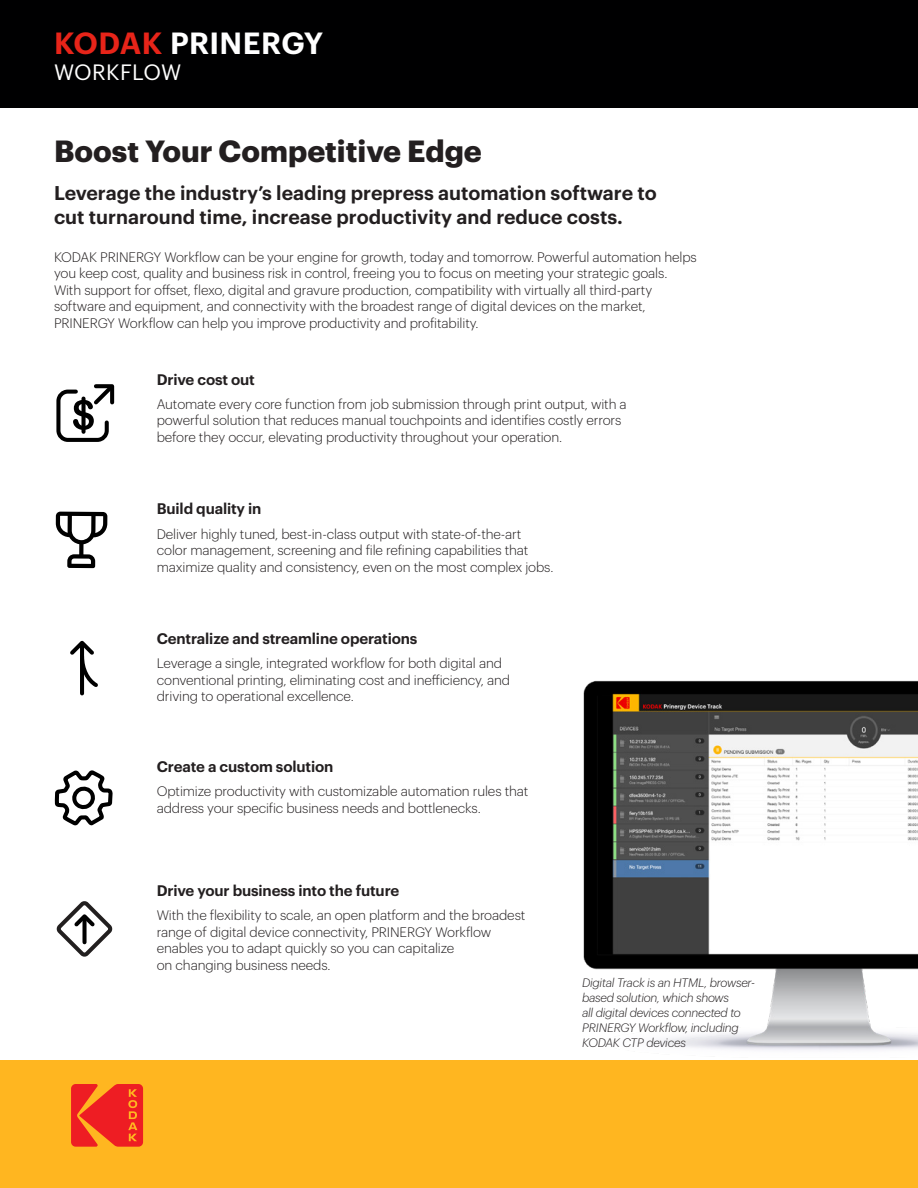
<style>
.page{position:relative;width:918px;height:1188px;background:#fff}
.page>*{position:absolute;margin:0;border:0;box-sizing:border-box;transform-origin:0 0}
.Body_para-9_11_Light{font:700 30px "Graphik";color:#231f20}
.t1{font:600 30px "Graphik";letter-spacing:.01em;color:#fff}
.t2{font:21.75px "Graphik";letter-spacing:.01em;color:#fff}
.Body_para-9_11_Light-2{font:600 19.5px/24px "Graphik";color:#231f20}
.Body_para-9_11_Light-3{font:600 15px "Graphik";letter-spacing:-.01em;color:#231f20}
.Body_para-9_11_Light-4{font:300 13.5px/16.5px "Graphik";letter-spacing:-.01em;color:#231f20}
.Body_para-9_11_Light-5{font:italic 300 12px/15px "Graphik";letter-spacing:-.02em;color:#231f20}
.s1{color:#e72419}
</style>
<div class="page">
<div style="left:0;top:1060px;width:918px;height:128px;background:#ffb620"></div>
<div style="left:1px;top:0;width:917px;height:108px;background:#000001"></div>
<svg style="left:71px;top:1084px;width:72px;height:63px;background:#f13922"></svg>
<img style="left:583px;top:680px;width:335px;height:370px">
<svg style="left:56px;top:384px;width:59px;height:58px"></svg>
<div style="left:81px;top:399px;width:5px;height:33px;background:#000"></div>
<svg style="left:54px;top:770px;width:59px;height:56px"></svg>
<hr style="left:80px;top:644px;width:4px;height:49px;background:#000">
<svg style="left:70px;top:640px;width:28px;height:51px"></svg>
<svg style="left:56px;top:512px;width:51px;height:56px"></svg>
<svg style="left:56px;top:901px;width:57px;height:56px"></svg>
<p class="t1" style="left:54px;top:20px;width:271px"><span class="s1">KODAK</span> PRINERGY</p>
<p class="t2" style="left:54px;top:55px;width:129px">WORKFLOW</p>
<p class="Body_para-9_11_Light" style="left:54px;top:128px;width:429px">Boost Your Competitive Edge</p>
<p class="Body_para-9_11_Light-2" style="left:54px;top:179px;width:604px">Leverage the industry’s leading prepress automation software to cut turnaround time, increase productivity and reduce costs.</p>
<p class="Body_para-9_11_Light-4" style="left:54px;top:248px;width:644px">KODAK PRINERGY Workflow can be your engine for growth, today and tomorrow. Powerful automation helps you keep cost, quality and business risk in control, freeing you to focus on meeting your strategic goals.<br>With support for offset, flexo, digital and gravure production, compatibility with virtually all third-party software and equipment, and connectivity with the broadest range of digital devices on the market, PRINERGY Workflow can help you improve productivity and profitability.</p>
<p class="Body_para-9_11_Light-3" style="left:157px;top:368px;width:100px">Drive cost out</p>
<p class="Body_para-9_11_Light-4" style="left:157px;top:394px;width:471px">Automate every core function from job submission through print output, with a powerful solution that reduces manual touchpoints and identifies costly errors before they occur, elevating productivity throughout your operation.</p>
<p class="Body_para-9_11_Light-3" style="left:157px;top:497px;width:106px">Build quality in</p>
<p class="Body_para-9_11_Light-4" style="left:157px;top:524px;width:398px">Deliver highly tuned, best-in-class output with state-of-the-art color management, screening and file refining capabilities that maximize quality and consistency, even on the most complex jobs.</p>
<p class="Body_para-9_11_Light-3" style="left:157px;top:627px;width:262px">Centralize and streamline operations</p>
<p class="Body_para-9_11_Light-4" style="left:157px;top:654px;width:355px">Leverage a single, integrated workflow for both digital and conventional printing, eliminating cost and inefficiency, and driving to operational excellence.</p>
<p class="Body_para-9_11_Light-3" style="left:157px;top:755px;width:178px">Create a custom solution</p>
<p class="Body_para-9_11_Light-4" style="left:157px;top:782px;width:373px">Optimize productivity with customizable automation rules that address your specific business needs and bottlenecks.</p>
<p class="Body_para-9_11_Light-3" style="left:157px;top:879px;width:244px">Drive your business into the future</p>
<p class="Body_para-9_11_Light-4" style="left:157px;top:906px;width:370px">With the flexibility to scale, an open platform and the broadest range of digital device connectivity, PRINERGY Workflow enables you to adapt quickly so you can capitalize<br>on changing business needs.</p>
<p class="Body_para-9_11_Light-5" style="left:582px;top:974px;width:175px">Digital Track is an HTML, browser&shy;based solution, which shows<br>all digital devices connected to<br>PRINERGY Workflow, including<br>KODAK CTP devices</p>
</div>
